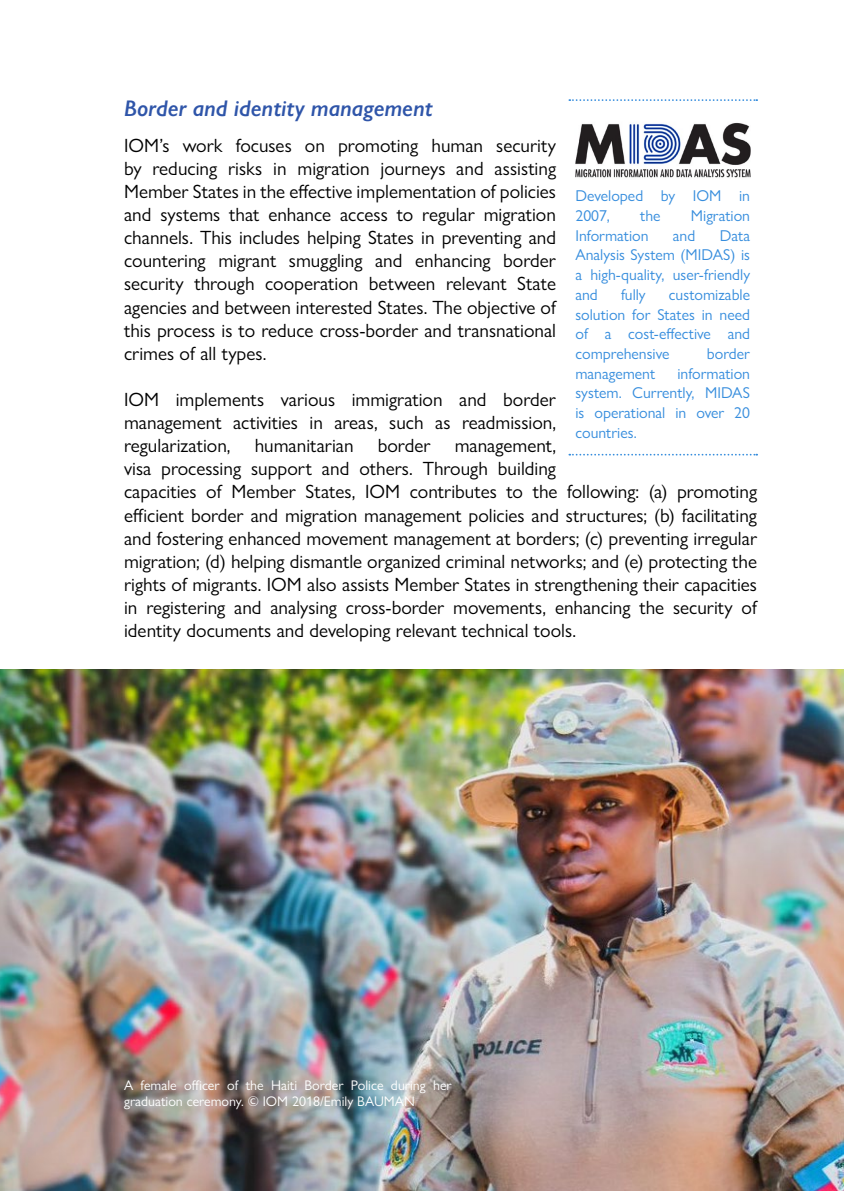
<style>
.page{position:relative;width:844px;height:1191px;background:#fff}
.page>*{position:absolute;margin:0;border:0;box-sizing:border-box;transform-origin:0 0}
.t1{font:italic 600 22.75px "Gill Sans Nova";color:#2f55a9}
.t2{font:19.25px/23.1px "Gill Sans Nova";color:#000;text-align:justify}
.t3{font:15.75px/19.6px "Gill Sans Nova";color:#368ddd;text-align:justify}
.t4{font:14px/16.8px "Gill Sans Nova";color:#fff}
</style>
<div class="page">
<img style="left:0;top:670px;width:843px;height:521px">
<svg style="left:569px;top:99px;width:188px;height:2px"></svg>
<svg style="left:569px;top:454px;width:188px;height:1px"></svg>
<img style="left:575px;top:122px;width:176px;height:56px">
<p class="t1" style="left:124px;top:95px;width:310px">Border and identity management</p>
<p class="t2" style="left:124px;top:133px;width:433px">IOM’s work focuses on promoting human security by reducing risks in migration journeys and assisting Member States in the effective implementation of policies and systems that enhance access to regular migration channels. This includes helping States in preventing and countering migrant smuggling and enhancing border security through cooperation between relevant State agencies and between interested States. The objective of this process is to reduce cross-border and transnational crimes of all types.</p>
<p class="t2" style="left:124px;top:388px;width:433px">IOM implements various immigration and border management activities in areas, such as readmission, regularization,</p>
<p class="t3" style="left:575px;top:186px;width:176px">Developed by IOM in<br>2007,</p>
<p class="t3" style="left:640px;top:206px;width:22px">the</p>
<p class="t3" style="left:690px;top:206px;width:61px">Migration</p>
<p class="t3" style="left:575px;top:225px;width:75px">Information</p>
<p class="t3" style="left:672px;top:225px;width:24px">and</p>
<p class="t3" style="left:575px;top:225px;width:176px;text-indent:144px">Data Analysis System (MIDAS) is a high-quality, user-friendly and</p>
<p class="t3" style="left:621px;top:284px;width:26px">fully</p>
<p class="t3" style="left:575px;top:284px;width:176px;text-indent:93px">customizable solution for States in need of a cost-effective and comprehensive</p>
<p class="t3" style="left:706px;top:344px;width:45px">border</p>
<p class="t3" style="left:575px;top:363px;width:176px;text-indent:102px">information system. Currently, MIDAS is operational in over 20 countries.</p>
<p class="t3" style="left:575px;top:363px;width:81px">management</p>
<p class="t2" style="left:255px;top:434px;width:100px">humanitarian</p>
<p class="t2" style="left:378px;top:434px;width:54px">border</p>
<p class="t2" style="left:124px;top:434px;width:634px;text-align:left;text-indent:330px">management,<br>visa processing support and others. Through building<br>capacities of Member States, IOM contributes to the following: (a) promoting efficient border and migration management policies and structures; (b) facilitating and fostering enhanced movement management at borders; (c) preventing irregular migration; (d) helping dismantle organized criminal networks; and (e) protecting the rights of migrants. IOM also assists Member States in strengthening their capacities in registering and analysing cross-border movements, enhancing the security of identity documents and developing relevant technical tools.</p>
<p class="t4" style="left:124px;top:1076px;width:329px">A female officer of the Haiti Border Police during her graduation ceremony. © IOM 2018/Emily BAUMAN</p>
</div>
